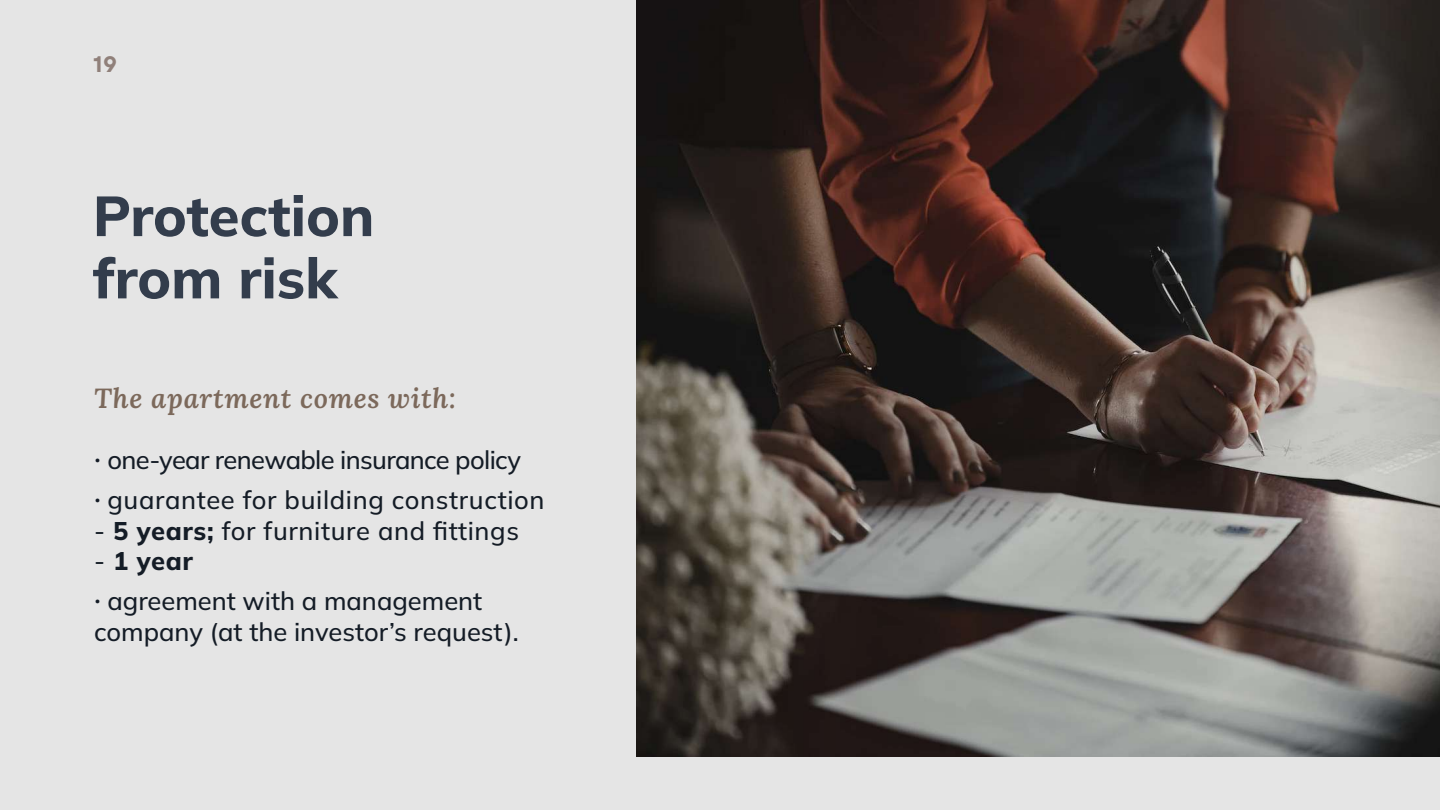
<style>
.page{position:relative;width:1440px;height:810px;background:#e5e5e5}
.page>*{position:absolute;margin:0;border:0;box-sizing:border-box;transform-origin:0 0}
.t1{font:800 56.25px/62.2px "Mulish";color:#333d4c}
.t2{font:italic 600 27.67px "Lora";letter-spacing:.025em;color:#7c695b}
.t3{font:500 25.5px/39.8px "Mulish";color:#141c26}
.t4{font:500 25.5px "Mulish";letter-spacing:.025em;color:#141c26}
.t5{font:700 22.5px "BR Sonoma";color:#90807a}
.s1{font-family:"BR Sonoma";font-size:27px}
.s2{font-weight:800}
</style>
<div class="page">
<img style="left:637px;top:0;width:803px;height:757px">
<p class="t5" style="left:93px;top:50px;width:25px">19</p>
<h1 class="t1" style="left:93px;top:183px;width:283px">Protection from risk</h1>
<p class="t2" style="left:94px;top:379px;width:363px">The apartment comes with:</p>
<p class="t3" style="left:94px;top:439px;width:452px"><span class="s1">·</span> one-year renewable insurance policy<br><span class="s1">·</span> guarantee for building construction</p>
<p class="t4" style="left:94px;top:513px;width:427px">- <span class="s2">5 years;</span> for furniture and fittings</p>
<p class="t3" style="left:94px;top:541px;width:390px">- <span class="s2">1 year<br></span><span class="s1">·</span> agreement with a management</p>
<p class="t3" style="left:94px;top:611px;width:426px">company (at the investor’s request).</p>
</div>
